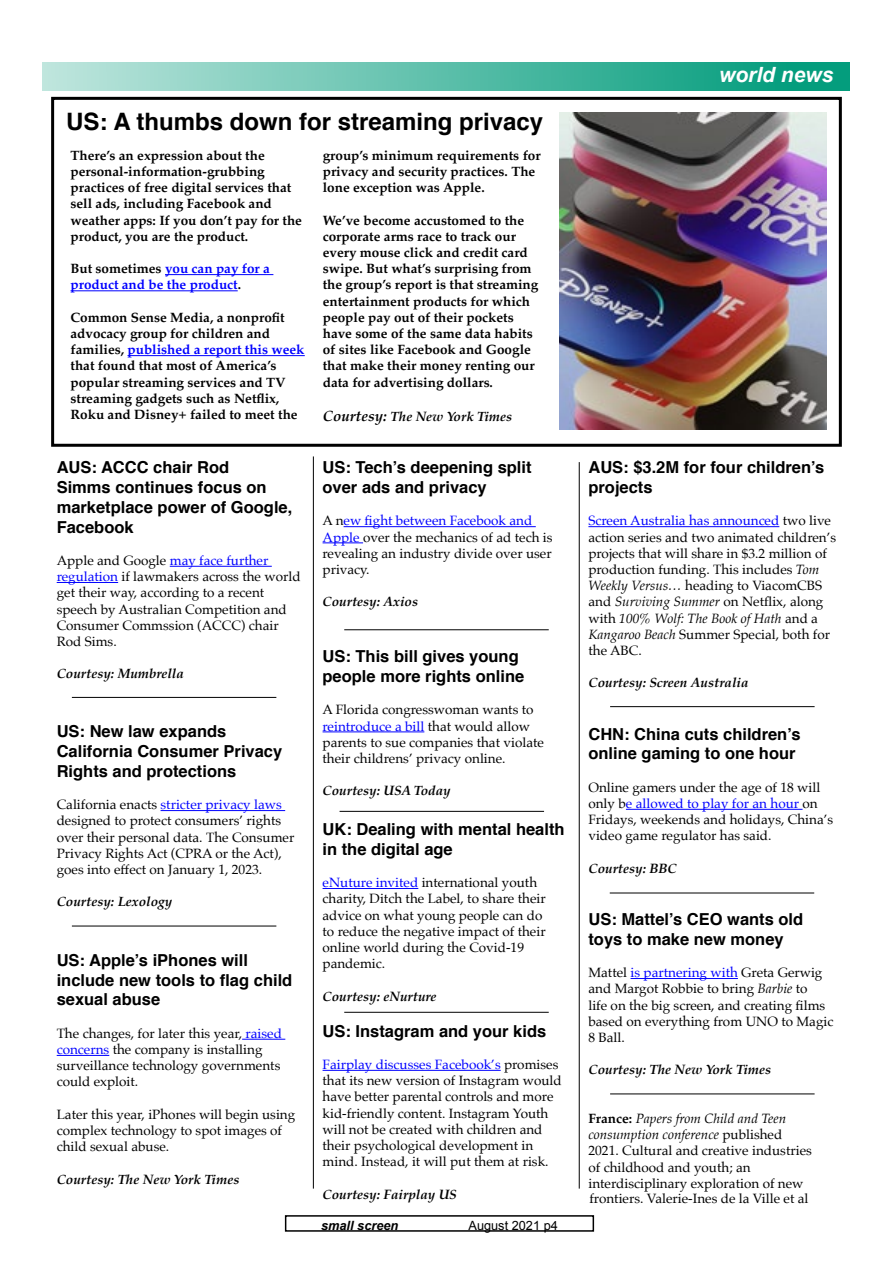
<style>
.page{position:relative;width:893px;height:1263px;background:#fff}
.page>*{position:absolute;margin:0;border:0;box-sizing:border-box;transform-origin:0 0}
.t1{font:700 24px "Helvetica";color:#000}
.t2{font:italic 700 21px "Arial";color:#fff}
.t3{font:700 16.5px/19.8px "Helvetica";color:#000}
.t4{font:13.5px/16.2px "Palatino";color:#000}
.t5{font:700 13.5px/16.2px "Palatino";color:#000}
.t6{font:italic 700 13.5px "Palatino";color:#000}
.t7{font:700 13.5px/16.2px "Palatino";color:#00f}
.t8{font:12.75px "Arial";color:#000}
.t9{font:italic 700 12.75px "Arial";color:#000}
.s1{color:#000}
.s2{color:#00f}
.s3{font-size:15px}
.s4{font-style:italic}
.s5{font-weight:700}
</style>
<div class="page">
<div style="left:43px;top:62px;width:807px;height:28px;background:linear-gradient(to right,#bee5dd,#009877)"></div>
<div style="left:285px;top:1215px;width:309px;height:17px;border:2px solid #000"></div>
<hr style="left:170px;top:566px;width:102px;height:1px;background:#00f">
<hr style="left:57px;top:582px;width:61px;height:1px;background:#00f">
<hr style="left:161px;top:810px;width:124px;height:1px;background:#00f">
<hr style="left:242px;top:1039px;width:43px;height:1px;background:#00f">
<hr style="left:57px;top:1055px;width:52px;height:1px;background:#00f">
<hr style="left:72px;top:697px;width:204px;height:1px;background:#000">
<hr style="left:72px;top:926px;width:204px;height:1px;background:#000">
<hr style="left:344px;top:526px;width:192px;height:1px;background:#00f">
<hr style="left:323px;top:542px;width:40px;height:1px;background:#00f">
<hr style="left:323px;top:731px;width:101px;height:1px;background:#00f">
<hr style="left:323px;top:888px;width:95px;height:1px;background:#00f">
<hr style="left:323px;top:1070px;width:178px;height:1px;background:#00f">
<hr style="left:588px;top:526px;width:191px;height:1px;background:#00f">
<hr style="left:626px;top:809px;width:177px;height:1px;background:#00f">
<hr style="left:630px;top:978px;width:108px;height:1px;background:#00f">
<hr style="left:313px;top:456px;width:1px;height:732px;background:#000">
<hr style="left:579px;top:462px;width:1px;height:726px;background:#000">
<hr style="left:165px;top:274px;width:108px;height:1px;background:#00f">
<hr style="left:71px;top:290px;width:167px;height:1px;background:#00f">
<hr style="left:127px;top:355px;width:178px;height:1px;background:#00f">
<div style="left:51px;top:97px;width:791px;height:350px;border:3px solid #000"></div>
<img style="left:560px;top:112px;width:266px;height:317px">
<hr style="left:344px;top:629px;width:205px;height:1px;background:#000">
<hr style="left:340px;top:811px;width:204px;height:1px;background:#000">
<hr style="left:344px;top:1012px;width:205px;height:1px;background:#000">
<hr style="left:610px;top:706px;width:205px;height:1px;background:#000">
<hr style="left:610px;top:893px;width:204px;height:1px;background:#000">
<hr style="left:610px;top:1094px;width:205px;height:1px;background:#000">
<h1 class="t1" style="left:66px;top:103px;width:478px">US: A thumbs down for streaming privacy</h1>
<p class="t5" style="left:71px;top:147px;width:233px">There’s an expression about the personal-information-grubbing practices of free digital services that sell ads, including Facebook and weather apps: If you don’t pay for the product, you are the product.</p>
<p class="t7" style="left:71px;top:260px;width:201px"><span class="s1">But sometimes</span> you can pay for a product and be the product<span class="s1">.</span></p>
<p class="t5" style="left:71px;top:309px;width:235px">Common Sense Media, a nonprofit advocacy group for children and families, <span class="s2">published a report this week </span>that found that most of America’s popular streaming services and TV streaming gadgets such as Netflix, Roku and Disney+ failed to meet the</p>
<p class="t5" style="left:323px;top:147px;width:219px">group’s minimum requirements for privacy and security practices. The lone exception was Apple.</p>
<p class="t5" style="left:323px;top:212px;width:217px">We’ve become accustomed to the corporate arms race to track our every mouse click and credit card swipe. But what’s surprising from the group’s report is that streaming entertainment products for which people pay out of their pockets have some of the same data habits of sites like Facebook and Google that make their money renting our data for advertising dollars.</p>
<p class="t6" style="left:323px;top:405px;width:191px"><span class="s3">Courtesy:</span> The New York Times</p>
<p class="t3" style="left:57px;top:458px;width:237px">AUS: ACCC chair Rod<br>Simms continues focus on marketplace power of Google,<br>Facebook</p>
<p class="t4" style="left:57px;top:552px;width:245px">Apple and Google <span class="s2">may face further regulation</span> if lawmakers across the world get their way, according to a recent speech by Australian Competition and<br>Consumer Commssion (ACCC) chair<br>Rod Sims.</p>
<p class="t6" style="left:57px;top:662px;width:129px">Courtesy: Mumbrella</p>
<p class="t3" style="left:57px;top:722px;width:227px">US: New law expands<br>California Consumer Privacy<br>Rights and protections</p>
<p class="t4" style="left:57px;top:796px;width:239px">California enacts <span class="s2">stricter privacy laws </span>designed to protect consumers’ rights over their personal data. The Consumer Privacy Rights Act (CPRA or the Act), goes into effect on January 1, 2023.</p>
<p class="t6" style="left:57px;top:891px;width:117px">Courtesy: Lexology</p>
<p class="t3" style="left:57px;top:950px;width:237px">US: Apple’s iPhones will include new tools to flag child sexual abuse</p>
<p class="t4" style="left:57px;top:1025px;width:227px">The changes, for later this year, <span class="s2">raised concerns</span> the company is installing surveillance technology governments could exploit.</p>
<p class="t4" style="left:57px;top:1106px;width:240px">Later this year, iPhones will begin using complex technology to spot images of child sexual abuse.</p>
<p class="t6" style="left:57px;top:1168px;width:184px">Courtesy: The New York Times</p>
<p class="t3" style="left:323px;top:458px;width:211px">US: Tech’s deepening split over ads and privacy</p>
<p class="t4" style="left:323px;top:512px;width:231px">A n<span class="s2">ew fight between Facebook and<br>Apple</span> over the mechanics of ad tech is revealing an industry divide over user privacy.</p>
<p class="t6" style="left:323px;top:590px;width:97px">Courtesy: Axios</p>
<p class="t3" style="left:323px;top:647px;width:203px">US: This bill gives young people more rights online</p>
<p class="t4" style="left:323px;top:701px;width:223px">A Florida congresswoman wants to <span class="s2">reintroduce a bill</span> that would allow parents to sue companies that violate their childrens’ privacy online.</p>
<p class="t6" style="left:323px;top:779px;width:130px">Courtesy: USA Today</p>
<p class="t3" style="left:323px;top:819px;width:244px">UK: Dealing with mental health in the digital age</p>
<p class="t4" style="left:323px;top:874px;width:225px"><span class="s2">eNuture invited</span> international youth charity, Ditch the Label, to share their advice on what young people can do to reduce the negative impact of their online world during the Covid-19 pandemic.</p>
<p class="t6" style="left:323px;top:985px;width:116px">Courtesy: eNurture</p>
<p class="t3" style="left:323px;top:1021px;width:225px">US: Instagram and your kids</p>
<p class="t4" style="left:323px;top:1056px;width:241px"><span class="s2">Fairplay discusses Facebook’s</span> promises that its new version of Instagram would have better parental controls and more kid-friendly content. Instagram Youth will not be created with children and their psychological development in mind. Instead, it will put them at risk.</p>
<p class="t6" style="left:323px;top:1183px;width:136px">Courtesy: Fairplay US</p>
<p class="t9" style="left:321px;top:1217px;width:79px">small screen</p>
<p class="t8" style="left:469px;top:1217px;width:91px">August 2021 p4</p>
<h2 class="t2" style="left:719px;top:61px;width:116px">world news</h2>
<p class="t3" style="left:588px;top:458px;width:237px">AUS: $3.2M for four children’s projects</p>
<p class="t4" style="left:588px;top:512px;width:249px"><span class="s2">Screen Australia has announced</span> two live action series and two animated children’s projects that will share in $3.2 million of production funding. This includes <span class="s4">Tom Weekly Versus…</span> heading to ViacomCBS and <span class="s4">Surviving Summer</span> on Netflix, along with <span class="s4">100% Wolf: The Book of Hath</span> and a <span class="s4">Kangaroo Beach</span> Summer Special, both for the ABC.</p>
<p class="t6" style="left:588px;top:671px;width:162px">Courtesy: Screen Australia</p>
<p class="t3" style="left:588px;top:724px;width:214px">CHN: China cuts children’s online gaming to one hour</p>
<p class="t4" style="left:588px;top:779px;width:246px">Online gamers under the age of 18 will only b<span class="s2">e allowed to play for an hour</span> on Fridays, weekends and holidays, China’s video game regulator has said.</p>
<p class="t6" style="left:588px;top:857px;width:90px">Courtesy: BBC</p>
<p class="t3" style="left:588px;top:909px;width:216px">US: Mattel’s CEO wants old toys to make new money</p>
<p class="t4" style="left:588px;top:964px;width:247px">Mattel <span class="s2">is partnering with</span> Greta Gerwig and Margot Robbie to bring <span class="s4">Barbie</span> to<br>life on the big screen, and creating films based on everything from UNO to Magic<br>8 Ball.</p>
<p class="t6" style="left:588px;top:1058px;width:184px">Courtesy: The New York Times</p>
<p class="t4" style="left:588px;top:1110px;width:225px"><span class="s5">France:</span> <span class="s4">Papers from Child and Teen consumption conference</span> published 2021. Cultural and creative industries of childhood and youth; an interdisciplinary exploration of new</p>
<p class="t4" style="left:589px;top:1190px;width:220px">frontiers. Valerie-Ines de la Ville et al</p>
</div>
